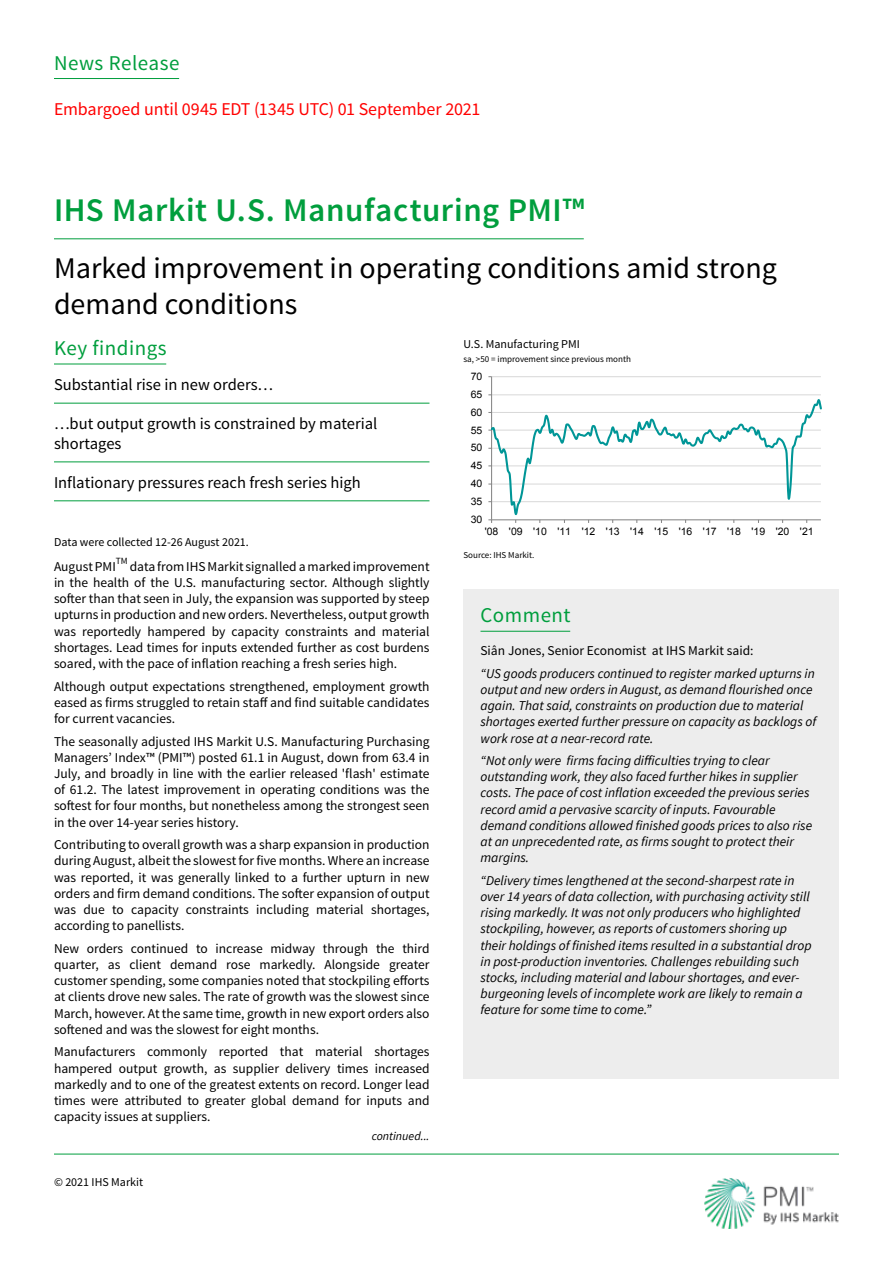
<style>
.page{position:relative;width:893px;height:1263px;background:#fff}
.page>*{position:absolute;margin:0;border:0;box-sizing:border-box;transform-origin:0 0}
.t1{font:600 33px "Source Sans Pro";letter-spacing:.02em;color:#009e3d}
.t2{font:30px/36px "Source Sans Pro";color:#000}
.t3{font:21px "Source Sans Pro";letter-spacing:.025em;color:#009e3d}
.t4{font:18px "Source Sans Pro";letter-spacing:-.01em;color:#f00}
.t5{font:16.5px/19.8px "Source Sans Pro";color:#000}
.t6{font:13.5px/16.2px "Source Sans Pro";color:#000;text-align:justify}
.t7{font:italic 13.5px/16.2px "Source Sans Pro";color:#000}
.t8{font:12px "Source Sans Pro";color:#000}
.t9{font:italic 12px "Source Sans Pro";color:#000}
.t10{font:10.35px "Arial";letter-spacing:-.005em;color:#000}
.t11{font:9.45px "Source Sans Pro";color:#000}
.t12{font:9px "Source Sans Pro";color:#000}
</style>
<div class="page">
<img style="left:704px;top:1178px;width:135px;height:50px">
<hr style="left:54px;top:1154px;width:785px;height:1px;background:#009e3d">
<hr style="left:492px;top:376px;width:329px;height:1px;background:#d9d9d9">
<hr style="left:491px;top:377px;width:1px;height:143px;background:#868686">
<svg style="left:488px;top:394px;width:333px;height:129px"></svg>
<hr style="left:54px;top:364px;width:112px;height:1px;background:#009e3d">
<hr style="left:54px;top:78px;width:125px;height:1px;background:#009e3d">
<hr style="left:54px;top:238px;width:530px;height:1px;background:#009e3d">
<hr style="left:54px;top:403px;width:375px;height:1px;background:#009e3d">
<hr style="left:54px;top:462px;width:375px;height:1px;background:#009e3d">
<hr style="left:54px;top:501px;width:375px;height:1px;background:#009e3d">
<div style="left:463px;top:590px;width:376px;height:55px;background:#ededed"></div>
<hr style="left:480px;top:631px;width:90px;height:1px;background:#009e3d">
<div style="left:463px;top:645px;width:376px;height:433px;background:#ededed"></div>
<h3 class="t3" style="left:54px;top:50px;width:127px">News Release</h3>
<h3 class="t4" style="left:54px;top:98px;width:428px">Embargoed until 0945 EDT (1345 UTC) 01 September 2021</h3>
<h1 class="t1" style="left:54px;top:190px;width:532px">IHS Markit U.S. Manufacturing PMI™</h1>
<h2 class="t2" style="left:54px;top:250px;width:724px">Marked improvement in operating conditions amid strong demand conditions</h2>
<h3 class="t3" style="left:54px;top:335px;width:114px">Key findings</h3>
<p class="t8" style="left:463px;top:337px;width:118px">U.S. Manufacturing PMI</p>
<p class="t12" style="left:463px;top:353px;width:169px">sa, &gt;50 = improvement since previous month</p>
<p class="t5" style="left:54px;top:375px;width:221px">Substantial rise in new orders…</p>
<p class="t5" style="left:54px;top:414px;width:325px">…but output growth is constrained by material shortages</p>
<p class="t5" style="left:54px;top:473px;width:308px">Inflationary pressures reach fresh series high</p>
<p class="t8" style="left:54px;top:534px;width:196px">Data were collected 12-26 August 2021.</p>
<p class="t11" style="left:116px;top:555px;width:13px">TM</p>
<p class="t6" style="left:54px;top:558px;width:377px;text-indent:76px">data from IHS Markit signalled a marked improvement in the health of the U.S. manufacturing sector. Although slightly softer than that seen in July, the expansion was supported by steep upturns in production and new orders. Nevertheless, output growth was reportedly hampered by capacity constraints and material shortages. Lead times for inputs extended further as cost burdens soared, with the pace of inflation reaching a fresh series high.</p>
<p class="t6" style="left:54px;top:678px;width:377px">Although output expectations strengthened, employment growth eased as firms struggled to retain staff and find suitable candidates for current vacancies.</p>
<p class="t6" style="left:54px;top:733px;width:377px">The seasonally adjusted IHS Markit U.S. Manufacturing Purchasing Managers’ Index™ (PMI™) posted 61.1 in August, down from 63.4 in July, and broadly in line with the earlier released 'flash' estimate of 61.2. The latest improvement in operating conditions was the softest for four months, but nonetheless among the strongest seen in the over 14-year series history.</p>
<p class="t6" style="left:54px;top:837px;width:377px">Contributing to overall growth was a sharp expansion in production during August, albeit the slowest for five months. Where an increase was reported, it was generally linked to a further upturn in new orders and firm demand conditions. The softer expansion of output was due to capacity constraints including material shortages, according to panellists.</p>
<p class="t6" style="left:54px;top:940px;width:377px">New orders continued to increase midway through the third quarter, as client demand rose markedly. Alongside greater customer spending, some companies noted that stockpiling efforts at clients drove new sales. The rate of growth was the slowest since March, however. At the same time, growth in new export orders also softened and was the slowest for eight months.</p>
<p class="t6" style="left:54px;top:1044px;width:377px">Manufacturers commonly reported that material shortages hampered output growth, as supplier delivery times increased markedly and to one of the greatest extents on record. Longer lead times were attributed to greater global demand for inputs and capacity issues at suppliers.</p>
<p class="t6" style="left:54px;top:558px;width:63px">August PMI</p>
<p class="t8" style="left:54px;top:1175px;width:91px">© 2021 IHS Markit</p>
<p class="t9" style="left:372px;top:1128px;width:59px">continued...</p>
<p class="t10" style="left:471px;top:370px;width:13px">70</p>
<p class="t10" style="left:471px;top:387px;width:13px">65</p>
<p class="t10" style="left:471px;top:405px;width:13px">60</p>
<p class="t10" style="left:471px;top:423px;width:13px">55</p>
<p class="t10" style="left:471px;top:441px;width:13px">50</p>
<p class="t10" style="left:471px;top:459px;width:13px">45</p>
<p class="t10" style="left:471px;top:477px;width:13px">40</p>
<p class="t10" style="left:471px;top:495px;width:13px">35</p>
<p class="t10" style="left:471px;top:512px;width:13px">30</p>
<p class="t10" style="left:485px;top:525px;width:330px">'08 '09 '10 '11 '12 '13 '14 '15 '16 '17 '18 '19 '20 '21</p>
<p class="t12" style="left:463px;top:550px;width:73px">Source: IHS Markit.</p>
<h3 class="t3" style="left:480px;top:602px;width:92px">Comment</h3>
<p class="t6" style="left:480px;top:643px;width:275px">Siân Jones, Senior Economist at IHS Markit said:</p>
<p class="t7" style="left:480px;top:665px;width:337px">“US goods producers continued to register marked upturns in output and new orders in August, as demand flourished once again. That said, constraints on production due to material shortages exerted further pressure on capacity as backlogs of work rose at a near-record rate.</p>
<p class="t7" style="left:480px;top:752px;width:333px">“Not only were firms facing difficulties trying to clear outstanding work, they also faced further hikes in supplier costs. The pace of cost inflation exceeded the previous series record amid a pervasive scarcity of inputs. Favourable demand conditions allowed finished goods prices to also rise at an unprecedented rate, as firms sought to protect their margins.</p>
<p class="t7" style="left:480px;top:872px;width:333px">“Delivery times lengthened at the second-sharpest rate in over 14 years of data collection, with purchasing activity still rising markedly. It was not only producers who highlighted stockpiling, however, as reports of customers shoring up their holdings of finished items resulted in a substantial drop in post-production inventories. Challenges rebuilding such stocks, including material and labour shortages, and ever&shy;burgeoning levels of incomplete work are likely to remain a feature for some time to come.”</p>
</div>
